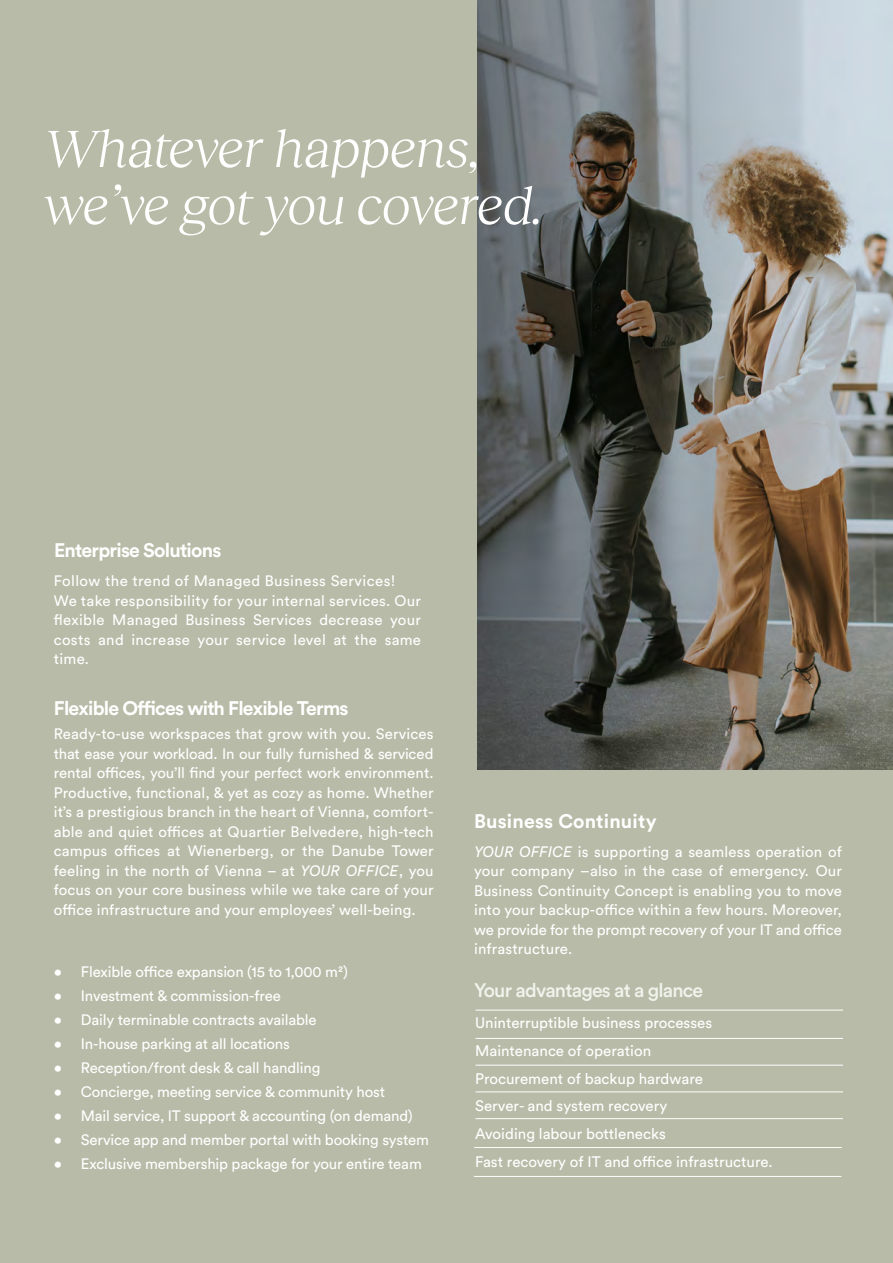
<style>
.page{position:relative;width:893px;height:1263px;background:#b8bba7}
.page>*{position:absolute;margin:0;border:0;box-sizing:border-box;transform-origin:0 0}
.t1{font:italic 54px/57px "Reckless Neue";letter-spacing:-.01em;color:#fff}
.t2{font:700 19.5px "Circular Std";letter-spacing:-.04em;color:#fff}
.t3{font:500 19.5px "Circular Std";letter-spacing:-.04em;color:#f0f3ec}
.t4{font:700 19.5px "Circular Std";letter-spacing:.01em;color:#fff}
.t5{font:15.15px/27.8px "Circular Std";color:#fff}
.t6{font:15px/19.5px "Circular Std";letter-spacing:-.01em;color:#fff;text-align:justify}
.t7{font:15px/19.5px "Circular Std";letter-spacing:.02em;color:#fff}
.s1{font-style:italic}
</style>
<div class="page">
<img style="left:477px;top:0;width:416px;height:770px">
<hr style="left:475px;top:1038px;width:368px;height:1px;background:#fff">
<hr style="left:475px;top:1065px;width:368px;height:1px;background:#fff">
<hr style="left:475px;top:1092px;width:368px;height:1px;background:#fff">
<hr style="left:475px;top:1118px;width:368px;height:1px;background:#fff">
<hr style="left:474px;top:1147px;width:368px;height:1px;background:#fff">
<hr style="left:474px;top:1176px;width:367px;height:1px;background:#fff">
<hr style="left:475px;top:1010px;width:368px;height:1px;background:#fff">
<h1 class="t1" style="left:44px;top:116px;width:501px">Whatever happens, we’ve got you covered.</h1>
<h2 class="t2" style="left:54px;top:538px;width:169px">Enterprise Solutions</h2>
<p class="t7" style="left:54px;top:571px;width:369px">Follow the trend of Managed Business Services!<br>We take responsibility for your internal services. Our flexible Managed Business Services decrease your costs and increase your service level at the same time.</p>
<h2 class="t2" style="left:54px;top:696px;width:296px">Flexible Offices with Flexible Terms</h2>
<p class="t6" style="left:54px;top:724px;width:381px">Ready-to-use workspaces that grow with you. Services that ease your workload. In our fully furnished &amp; serviced rental offices, you’ll find your perfect work environment.<br>Productive, functional, &amp; yet as cozy as home. Whether it’s a prestigious branch in the heart of Vienna, comfort&shy;able and quiet offices at Quartier Belvedere, high-tech campus offices at Wienerberg, or the Danube Tower feeling in the north of Vienna – at <span class="s1">YOUR OFFICE</span>, you focus on your core business while we take care of your office infrastructure and your employees’ well-being.</p>
<p class="t6" style="left:54px;top:962px;width:296px">• Flexible office expansion (15 to 1,000 m²)</p>
<p class="t6" style="left:54px;top:986px;width:229px">• Investment &amp; commission-free</p>
<p class="t6" style="left:54px;top:1010px;width:264px">• Daily terminable contracts available</p>
<p class="t6" style="left:54px;top:1034px;width:238px">• In-house parking at all locations</p>
<p class="t6" style="left:54px;top:1058px;width:268px">• Reception/front desk &amp; call handling</p>
<p class="t6" style="left:54px;top:1082px;width:333px">• Concierge, meeting service &amp; community host</p>
<p class="t6" style="left:54px;top:1106px;width:360px">• Mail service, IT support &amp; accounting (on demand)</p>
<p class="t6" style="left:54px;top:1130px;width:377px">• Service app and member portal with booking system</p>
<p class="t6" style="left:54px;top:1154px;width:369px">• Exclusive membership package for your entire team</p>
<h2 class="t4" style="left:474px;top:809px;width:184px">Business Continuity</h2>
<p class="t6" style="left:474px;top:841px;width:369px"><span class="s1">YOUR OFFICE</span> is supporting a seamless operation of your company –also in the case of emergency. Our Business Continuity Concept is enabling you to move into your backup-office within a few hours. Moreover, we provide for the prompt recovery of your IT and office infrastructure.</p>
<h2 class="t3" style="left:474px;top:978px;width:231px">Your advantages at a glance</h2>
<p class="t5" style="left:475px;top:1009px;width:299px">Uninterruptible business processes Maintenance of operation<br>Procurement of backup hardware<br>Server- and system recovery<br>Avoiding labour bottlenecks<br>Fast recovery of IT and office infrastructure.</p>
</div>
